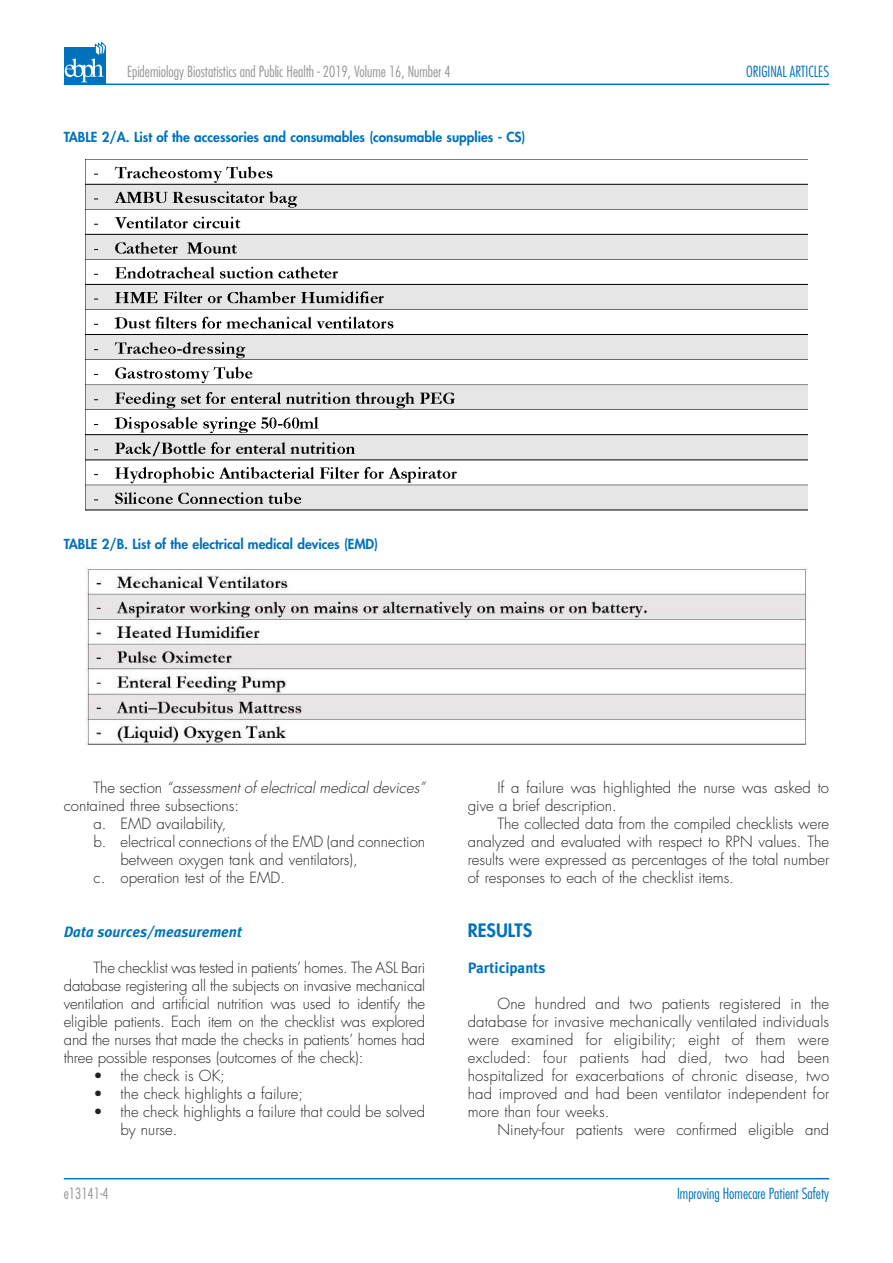
<style>
.page{position:relative;width:893px;height:1263px;background:#fff}
.page>*{position:absolute;margin:0;border:0;box-sizing:border-box;transform-origin:0 0}
.t1{font:800 18px "Futura Std";color:#0072bc}
.t2{font:300 15px/18px "Futura Std";color:#231f20;text-align:justify}
.t3{font:300 condensed 15px "Futura Std";color:#939598}
.t4{font:italic 300 15px "Futura Std";color:#231f20}
.t5{font:300 condensed 15px "Futura Std";color:#0072bc}
.t6{font:italic 700 15px "Meta Plus";color:#0072bc}
.t7{font:700 15px "Meta Plus";color:#0072bc}
.t8{font:800 13.5px "Futura Std";color:#0072bc}
.s1{font-style:normal}
</style>
<div class="page">
<hr style="left:64px;top:84px;width:765px;height:1px;background:#0072bc">
<hr style="left:64px;top:1178px;width:765px;height:1px;background:#0072bc">
<svg style="left:64px;top:47px;width:41px;height:37px"></svg>
<svg style="left:65px;top:42px;width:41px;height:40px"></svg>
<img style="left:85px;top:567px;width:723px;height:178px">
<img style="left:85px;top:160px;width:723px;height:350px">
<p class="t3" style="left:127px;top:62px;width:325px">Epidemiology Biostatistics and Public Health - 2019, Volume 16, Number 4</p>
<p class="t5" style="left:746px;top:62px;width:85px">ORIGINAL ARTICLES</p>
<p class="t8" style="left:64px;top:129px;width:463px">TABLE 2/A. List of the accessories and consumables (consumable supplies - CS)</p>
<p class="t8" style="left:64px;top:535px;width:316px">TABLE 2/B. List of the electrical medical devices (EMD)</p>
<p class="t4" style="left:94px;top:778px;width:333px"><span class="s1">The section</span> “assessment of electrical medical devices”</p>
<p class="t2" style="left:64px;top:797px;width:177px">contained three subsections:</p>
<p class="t2" style="left:94px;top:815px;width:135px">a. EMD availability,</p>
<p class="t2" style="left:94px;top:833px;width:333px">b. electrical connections of the EMD (and connection</p>
<p class="t2" style="left:121px;top:851px;width:239px">between oxygen tank and ventilators),</p>
<p class="t2" style="left:94px;top:869px;width:193px">c. operation test of the EMD.</p>
<p class="t6" style="left:64px;top:923px;width:180px">Data sources/measurement</p>
<p class="t2" style="left:64px;top:959px;width:363px;text-indent:30px">The checklist was tested in patients’ homes. The ASL Bari database registering all the subjects on invasive mechanical ventilation and artificial nutrition was used to identify the eligible patients. Each item on the checklist was explored and the nurses that made the checks in patients’ homes had three possible responses (outcomes of the check):</p>
<p class="t2" style="left:94px;top:1067px;width:133px">• the check is OK;</p>
<p class="t2" style="left:94px;top:1085px;width:211px">• the check highlights a failure;</p>
<p class="t2" style="left:121px;top:1103px;width:306px;text-indent:-27px">• the check highlights a failure that could be solved by nurse.</p>
<p class="t3" style="left:64px;top:1184px;width:46px">e13141-4</p>
<p class="t2" style="left:468px;top:779px;width:363px;text-indent:30px">If a failure was highlighted the nurse was asked to give a brief description.</p>
<p class="t2" style="left:468px;top:815px;width:363px;text-indent:30px">The collected data from the compiled checklists were analyzed and evaluated with respect to RPN values. The results were expressed as percentages of the total number of responses to each of the checklist items.</p>
<p class="t1" style="left:468px;top:919px;width:66px">RESULTS</p>
<p class="t7" style="left:468px;top:959px;width:79px">Participants</p>
<p class="t2" style="left:468px;top:995px;width:363px;text-indent:30px">One hundred and two patients registered in the database for invasive mechanically ventilated individuals were examined for eligibility; eight of them were excluded: four patients had died, two had been hospitalized for exacerbations of chronic disease, two had improved and had been ventilator independent for more than four weeks.</p>
<p class="t2" style="left:497px;top:1121px;width:333px">Ninety-four patients were confirmed eligible and</p>
<p class="t5" style="left:677px;top:1184px;width:154px">Improving Homecare Patient Safety</p>
</div>
